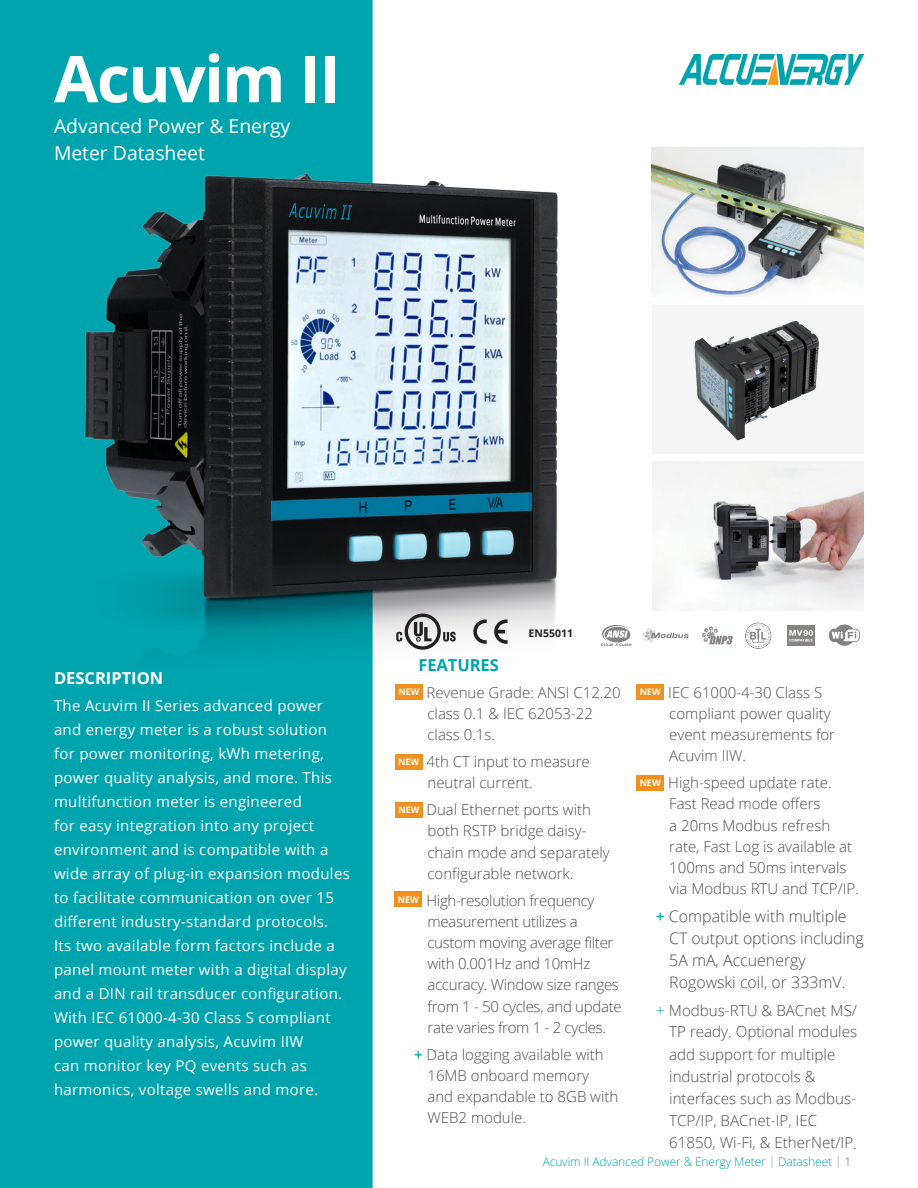
<style>
.page{position:relative;width:918px;height:1188px;background:#fff}
.page>*{position:absolute;margin:0;border:0;box-sizing:border-box;transform-origin:0 0}
.t1{font:700 64.5px "Open Sans";letter-spacing:-.025em;color:#fff}
.t2{font:19.35px "Open Sans";color:#fff}
.Headline{font:700 16.5px "Open Sans";color:#fff}
.t3{font:700 16.5px "Open Sans";letter-spacing:-.005em;color:#00a4af}
.Features_Bullet_Points{font:300 15.9px/22px "Open Sans";color:#4b4c4d}
.Features_Bullet_Points-2{font:300 15.15px/22px "Open Sans";color:#4b4c4d}
.t4{font:15px/24px "Open Sans";letter-spacing:.02em;color:#fff}
.Features_Bullet_Points-3{font:300 15px/21.1px "Open Sans";color:#4b4c4d}
.Features_Bullet_Points-4{font:300 15px/21.1px "Open Sans";letter-spacing:-.02em;color:#4b4c4d}
.t5{font:300 12px "Open Sans";letter-spacing:-.01em;color:#00a4af}
.t6{font:700 10.5px "Open Sans";color:#231f20}
.t7{font:700 9px "Open Sans";color:#fff}
.t8{font:900 3.3px "Arial";color:#868282}
.s1{font-weight:600;color:#00aeb8}
.s2{font-size:15.9px;color:#00aeb8}
.s3{font-size:15.9px}
.s4{color:#939598}
.s5{color:#636366}
</style>
<div class="page">
<div style="left:0;top:0;width:373px;height:1188px;background:#00a4af"></div>
<img style="left:57px;top:159px;width:501px;height:525px">
<svg style="left:679px;top:54px;width:185px;height:31px"></svg>
<svg style="left:745px;top:623px;width:26px;height:26px"></svg>
<img style="left:829px;top:624px;width:31px;height:22px">
<img style="left:787px;top:626px;width:28px;height:20px">
<svg style="left:702px;top:626px;width:31px;height:19px"></svg>
<svg style="left:642px;top:628px;width:47px;height:15px"></svg>
<div style="left:605px;top:627px;width:25px;height:15px;background:#868282;border-radius:50%"></div>
<svg style="left:602px;top:625px;width:26px;height:15px"></svg>
<svg style="left:473px;top:619px;width:14px;height:25px"></svg>
<svg style="left:494px;top:619px;width:14px;height:25px"></svg>
<svg style="left:396px;top:614px;width:60px;height:36px"></svg>
<div style="left:652px;top:305px;width:212px;height:148px;background:#f5f5f6"></div>
<img style="left:694px;top:320px;width:125px;height:121px">
<img style="left:653px;top:462px;width:211px;height:148px">
<img style="left:652px;top:148px;width:211px;height:148px">
<div style="left:395px;top:684px;width:28px;height:15px;background:#f2901f"></div>
<div style="left:395px;top:754px;width:28px;height:16px;background:#f2901f"></div>
<div style="left:395px;top:802px;width:28px;height:15px;background:#f2901f"></div>
<div style="left:394px;top:892px;width:28px;height:15px;background:#f2901f"></div>
<div style="left:636px;top:684px;width:28px;height:15px;background:#f2901f"></div>
<div style="left:636px;top:775px;width:28px;height:16px;background:#f2901f"></div>
<p class="t1" style="left:54px;top:33px;width:288px">Acuvim II</p>
<p class="t2" style="left:54px;top:112px;width:238px">Advanced Power &amp; Energy</p>
<p class="t2" style="left:54px;top:140px;width:152px">Meter Datasheet</p>
<p class="Headline" style="left:54px;top:667px;width:111px">DESCRIPTION</p>
<p class="t4" style="left:54px;top:694px;width:297px">The Acuvim II Series advanced power and energy meter is a robust solution for power monitoring, kWh metering, power quality analysis, and more. This multifunction meter is engineered<br>for easy integration into any project environment and is compatible with a wide array of plug-in expansion modules to facilitate communication on over 15 different industry-standard protocols.<br>Its two available form factors include a panel mount meter with a digital display and a DIN rail transducer configuration.</p>
<p class="t4" style="left:54px;top:1006px;width:278px">With IEC 61000-4-30 Class S compliant power quality analysis, Acuvim IIW can monitor key PQ events such as harmonics, voltage swells and more.</p>
<p class="t6" style="left:529px;top:625px;width:46px">EN55011</p>
<p class="t8" style="left:601px;top:643px;width:32px">C12.20 .5 CLASS</p>
<p class="t3" style="left:418px;top:653px;width:82px">FEATURES</p>
<p class="Features_Bullet_Points-3" style="left:428px;top:681px;width:195px;text-indent:-14px">+ Revenue Grade: ANSI C12.20 class 0.1 &amp; IEC 62053-22 class 0.1s.</p>
<p class="Features_Bullet_Points-3" style="left:428px;top:751px;width:164px;text-indent:-14px">+ 4th CT input to measure neutral current.</p>
<p class="Features_Bullet_Points-3" style="left:428px;top:799px;width:184px;text-indent:-14px">+ Dual Ethernet ports with both RSTP bridge daisy&shy;chain mode and separately configurable network.</p>
<p class="Features_Bullet_Points-4" style="left:428px;top:889px;width:196px;text-indent:-14px">+ High-resolution frequency measurement utilizes a custom moving average filter with 0.001Hz and 10mHz accuracy. Window size ranges from 1 - 50 cycles, and update rate varies from 1 - 2 cycles.</p>
<p class="Features_Bullet_Points-3" style="left:428px;top:1043px;width:192px;text-indent:-14px"><span class="s1">+</span> Data logging available with<br>16MB onboard memory and expandable to 8GB with<br>WEB2 module.</p>
<p class="t7" style="left:398px;top:686px;width:23px">NEW</p>
<p class="t7" style="left:398px;top:756px;width:23px">NEW</p>
<p class="t7" style="left:398px;top:804px;width:23px">NEW</p>
<p class="t7" style="left:398px;top:893px;width:23px">NEW</p>
<p class="Features_Bullet_Points-3" style="left:669px;top:681px;width:167px;text-indent:-14px">+ IEC 61000-4-30 Class S compliant power quality event measurements for<br>Acuvim IIW.</p>
<p class="Features_Bullet_Points-3" style="left:669px;top:772px;width:191px;text-indent:-14px">+ High-speed update rate.<br>Fast Read mode offers<br>a 20ms Modbus refresh rate, Fast Log is available at<br>100ms and 50ms intervals via Modbus RTU and TCP/IP.</p>
<p class="Features_Bullet_Points" style="left:669px;top:905px;width:196px;text-indent:-14px"><span class="s1">+</span> Compatible with multiple<br>CT output options including<br>5A mA, Accuenergy<br>Rogowski coil, or 333mV.</p>
<p class="Features_Bullet_Points-2" style="left:669px;top:999px;width:189px;text-indent:-14px"><span class="s2">+</span> Modbus-RTU &amp; BACnet MS/<br>TP ready. Optional modules add support for multiple industrial protocols &amp; interfaces such as Modbus-<br>TCP/IP, BACnet-IP, IEC<br>61850, Wi-Fi, &amp; EtherNet/IP<span class="s3">.</span></p>
<p class="t7" style="left:640px;top:685px;width:23px">NEW</p>
<p class="t7" style="left:640px;top:777px;width:23px">NEW</p>
<p class="t5" style="left:543px;top:1153px;width:310px">Acuvim II Advanced Power &amp; Energy Meter <span class="s4">|</span> Datasheet <span class="s4">|</span> <span class="s5">1</span></p>
</div>
